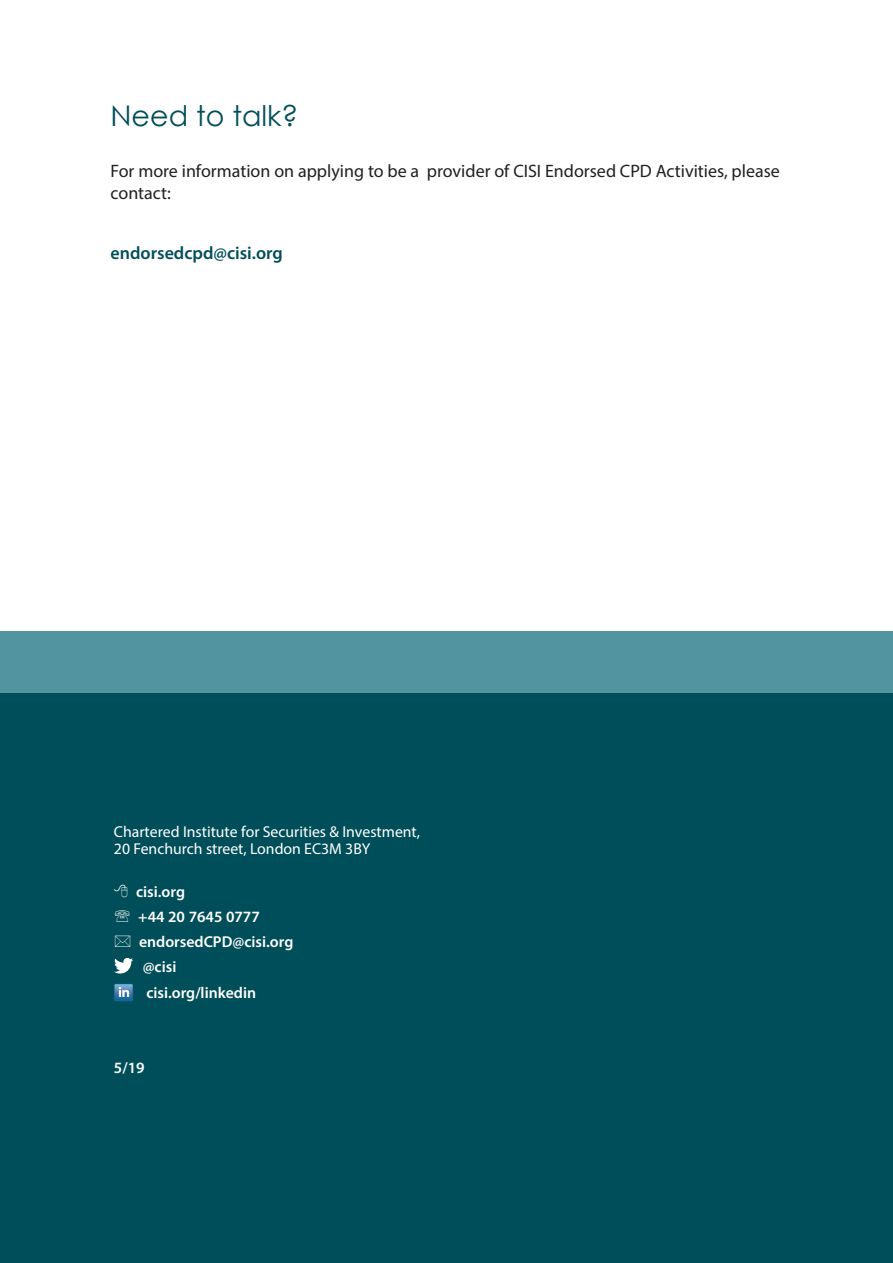
<style>
.page{position:relative;width:893px;height:1263px;background:#fff}
.page>*{position:absolute;margin:0;border:0;box-sizing:border-box;transform-origin:0 0}
.t1{font:28.5px "Century Gothic";color:#004e59}
.t2{font:18px/21.6px "Myriad Pro";color:#231f20}
.t3{font:600 18px "Myriad Pro";color:#004e59}
.t4{font:15.75px/17.4px "Myriad Pro";color:#fff}
.t5{font:600 15.75px "Myriad Pro";color:#fff}
</style>
<div class="page">
<div style="left:0;top:655px;width:893px;height:608px;background:#004e59"></div>
<div style="left:0;top:631px;width:893px;height:62px;background:#52949f"></div>
<svg style="left:114px;top:984px;width:19px;height:17px"></svg>
<svg style="left:114px;top:958px;width:19px;height:15px"></svg>
<h1 class="t1" style="left:111px;top:95px;width:189px">Need to talk?</h1>
<p class="t2" style="left:111px;top:160px;width:671px">For more information on applying to be a provider of CISI Endorsed CPD Activities, please contact:</p>
<p class="t3" style="left:111px;top:241px;width:174px">endorsedcpd@cisi.org</p>
<p class="t4" style="left:114px;top:822px;width:308px">Chartered Institute for Securities &amp; Investment,<br>20 Fenchurch street, London EC3M 3BY</p>
<p class="t5" style="left:136px;top:881px;width:50px">cisi.org</p>
<p class="t5" style="left:138px;top:907px;width:123px">+44 20 7645 0777</p>
<p class="t5" style="left:139px;top:932px;width:156px">endorsedCPD@cisi.org</p>
<p class="t5" style="left:143px;top:957px;width:35px">@cisi</p>
<p class="t5" style="left:146px;top:982px;width:111px">cisi.org/linkedin</p>
<p class="t5" style="left:114px;top:1058px;width:32px">5/19</p>
</div>
